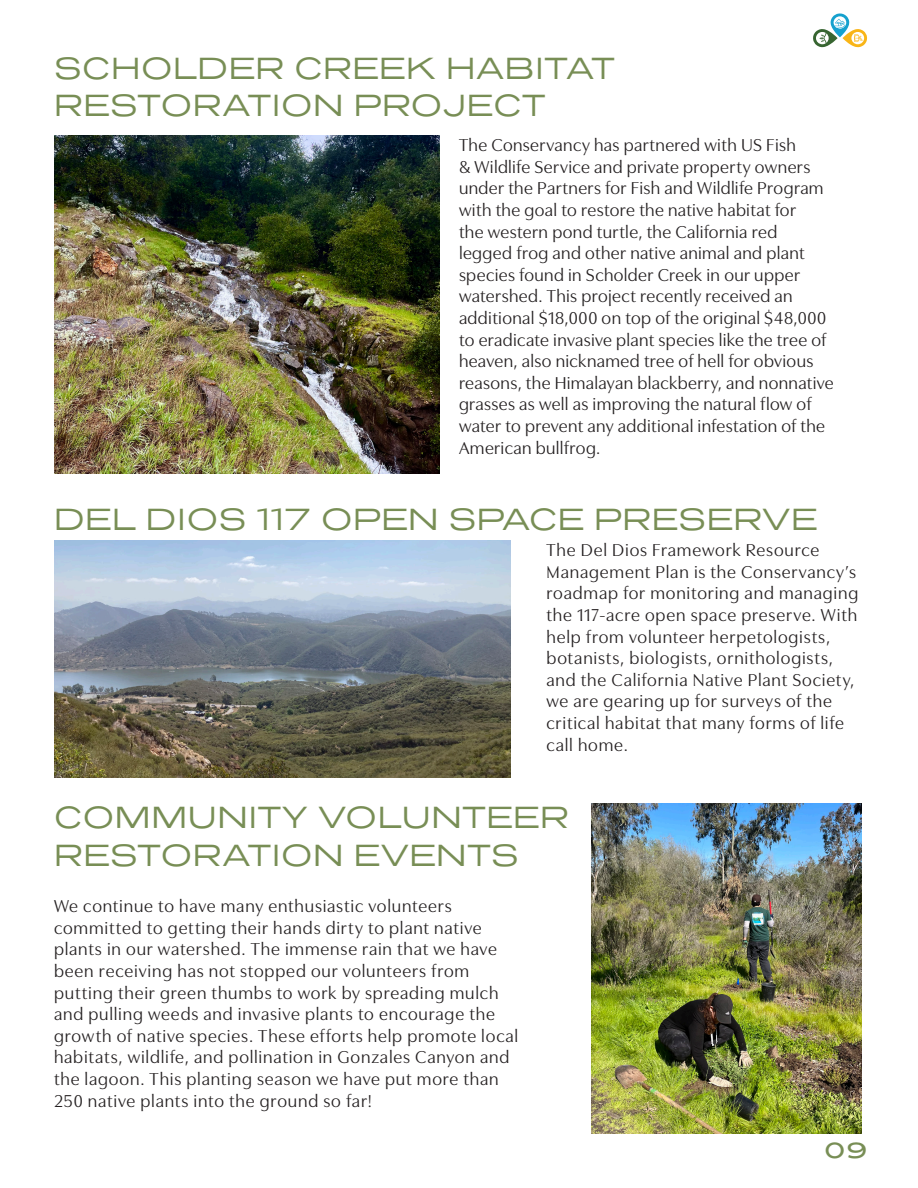
<style>
.page{position:relative;width:918px;height:1188px;background:#fff}
.page>*{position:absolute;margin:0;border:0;box-sizing:border-box;transform-origin:0 0}
.t1{font:31.5px/37.8px "Presicav Lt";letter-spacing:.02em;color:#788e55}
.Title_Header{font:22.5px "Presicav Rg";color:#788e55}
.PARAGRAPHS{font:18px/21.6px "Utile Display";letter-spacing:.04em;color:#231f20}
.PARAGRAPHS-2{font:18px/21.6px "Utile Display";letter-spacing:.02em;color:#231f20}
</style>
<div class="page">
<img style="left:54px;top:135px;width:386px;height:338px">
<img style="left:54px;top:540px;width:457px;height:237px">
<img style="left:592px;top:804px;width:270px;height:330px">
<svg style="left:813px;top:13px;width:54px;height:35px"></svg>
<p class="t1" style="left:54px;top:48px;width:562px">SCHOLDER CREEK HABITAT<br>RESTORATION PROJECT</p>
<p class="PARAGRAPHS-2" style="left:459px;top:133px;width:376px">The Conservancy has partnered with US Fish<br>&amp; Wildlife Service and private property owners under the Partners for Fish and Wildlife Program with the goal to restore the native habitat for<br>the western pond turtle, the California red legged frog and other native animal and plant species found in Scholder Creek in our upper watershed. This project recently received an additional $18,000 on top of the original $48,000 to eradicate invasive plant species like the tree of heaven, also nicknamed tree of hell for obvious reasons, the Himalayan blackberry, and nonnative grasses as well as improving the natural flow of water to prevent any additional infestation of the American bullfrog.</p>
<p class="t1" style="left:54px;top:499px;width:765px">DEL DIOS 117 OPEN SPACE PRESERVE</p>
<p class="PARAGRAPHS" style="left:546px;top:538px;width:313px">The Del Dios Framework Resource Management Plan is the Conservancy’s roadmap for monitoring and managing the 117-acre open space preserve. With help from volunteer herpetologists, botanists, biologists, ornithologists, and the California Native Plant Society, we are gearing up for surveys of the critical habitat that many forms of life call home.</p>
<p class="t1" style="left:54px;top:797px;width:516px">COMMUNITY VOLUNTEER<br>RESTORATION EVENTS</p>
<p class="PARAGRAPHS" style="left:54px;top:894px;width:466px">We continue to have many enthusiastic volunteers committed to getting their hands dirty to plant native plants in our watershed. The immense rain that we have been receiving has not stopped our volunteers from putting their green thumbs to work by spreading mulch and pulling weeds and invasive plants to encourage the growth of native species. These efforts help promote local habitats, wildlife, and pollination in Gonzales Canyon and the lagoon. This planting season we have put more than 250 native plants into the ground so far!</p>
<p class="Title_Header" style="left:824px;top:1136px;width:44px">09</p>
</div>
